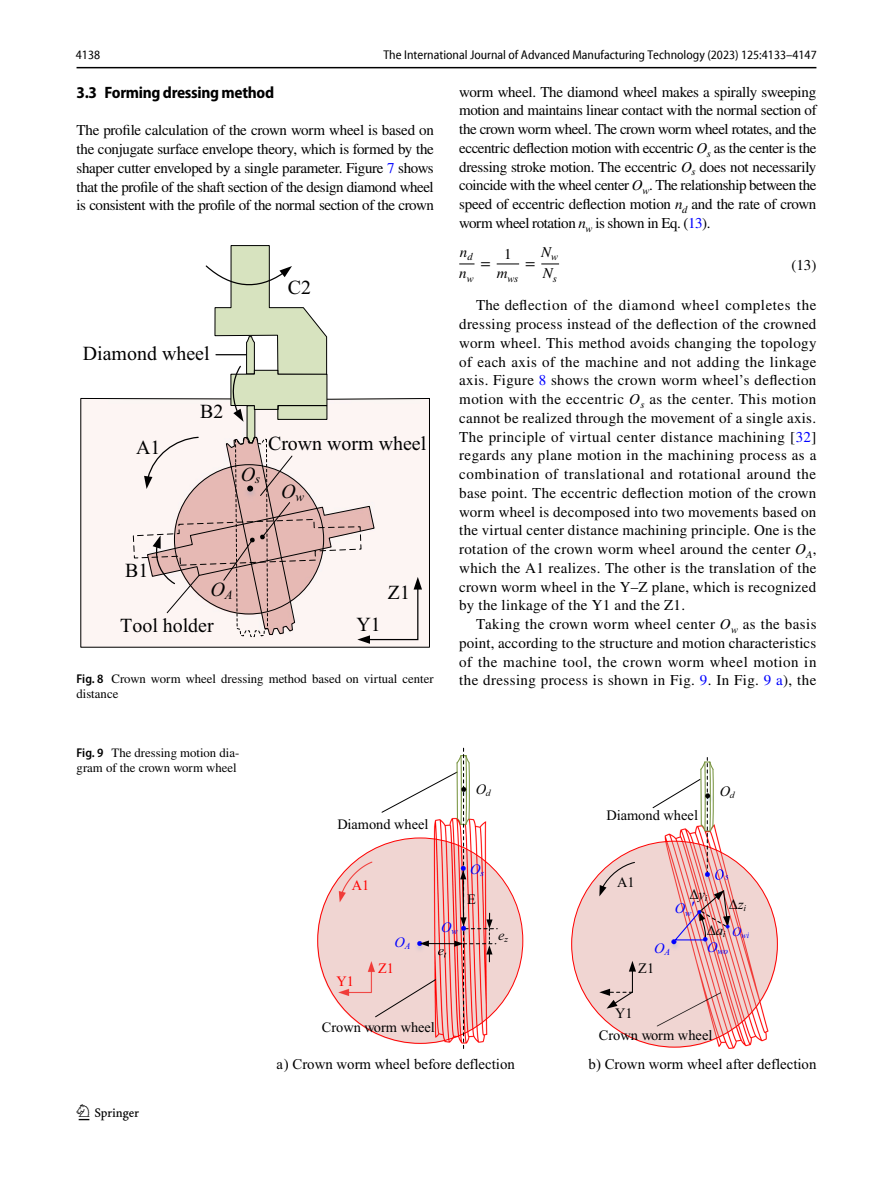
<style>
.page{position:relative;width:893px;height:1187px;background:#fff}
.page>*{position:absolute;margin:0;border:0;box-sizing:border-box;transform-origin:0 0}
.t1{font:22.5px "Springnew Regular 2";color:#000}
.t2{font:19.95px "Times New Roman PSMT9";color:#000}
.t3{font:19.95px "Times New Roman PS Italic MT7";color:#000}
.t4{font:700 semi-condensed 16.5px "Myriad Pro";letter-spacing:-.02em;color:#000}
.t5{font:15px/18.8px "STIX";color:#000;text-align:justify}
.t6{font:15px/21.6px "STIX General Italic 19";color:#000}
.t7{font:15px "STIX Math Regular 13";color:#000}
.t8{font:15px "STIX General Regular 18";color:#000}
.t9{font:14.85px "Times New Roman PSMT8";color:#000}
.t10{font:14.4px "Times New Roman PSMT8";color:#000}
.t11{font:14.4px "Times New Roman PS Italic MT6";color:#00f}
.t12{font:14.4px "Times New Roman PSMT8";color:#f00}
.t13{font:14.4px "Times New Roman PS Italic MT6";color:#000}
.t14{font:12.75px/15px "STIX";color:#000}
.t15{font:semi-condensed 12.75px "Myriad Pro Unic";color:#000}
.t16{font:10.5px "STIX General Italic 19";color:#000}
.t17{font:9.3px "Times New Roman PS Italic MT6";color:#00f}
.t18{font:8.55px "Times New Roman PS Italic MT6";color:#00f}
.s1{color:#00f}
.s2{font-family:"Myriad Pro";font-weight:600;font-stretch:semi-condensed}
.s3{font-style:italic}
.s4{font-family:"Times New Roman PS Italic MT6"}
.s5{font-family:"Times New Roman PSMT8";font-size:16.95px}
</style>
<div class="page">
<hr style="left:77px;top:67px;width:739px;height:1px;background:#000">
<svg style="left:459px;top:263px;width:15px;height:1px"></svg>
<svg style="left:497px;top:263px;width:22px;height:1px"></svg>
<svg style="left:541px;top:263px;width:18px;height:1px"></svg>
<svg style="left:80px;top:398px;width:350px;height:249px"></svg>
<svg style="left:132px;top:245px;width:290px;height:398px"></svg>
<img style="left:318px;top:843px;width:459px;height:205px">
<svg style="left:375px;top:748px;width:122px;height:301px"></svg>
<svg style="left:599px;top:861px;width:37px;height:35px"></svg>
<svg style="left:599px;top:960px;width:37px;height:48px;background:#d8c0bd"></svg>
<svg style="left:671px;top:889px;width:59px;height:55px;background:#d8a4ab"></svg>
<svg style="left:652px;top:757px;width:76px;height:122px"></svg>
<p class="t15" style="left:76px;top:50px;width:26px">4138</p>
<p class="t15" style="left:384px;top:50px;width:435px">The International Journal of Advanced Manufacturing Technology (2023) 125:4133–4147</p>
<p class="t4" style="left:77px;top:83px;width:199px">3.3 Forming dressing method</p>
<p class="t5" style="left:77px;top:122px;width:359px">The profile calculation of the crown worm wheel is based on the conjugate surface envelope theory, which is formed by the shaper cutter enveloped by a single parameter. Figure <span class="s1">7</span> shows that the profile of the shaft section of the design diamond wheel is consistent with the profile of the normal section of the crown</p>
<h2 class="t2" style="left:288px;top:280px;width:25px">C2</h2>
<h2 class="t2" style="left:83px;top:346px;width:128px">Diamond wheel</h2>
<h2 class="t2" style="left:136px;top:440px;width:26px">A1</h2>
<h2 class="t2" style="left:200px;top:404px;width:25px">B2</h2>
<h2 class="t3" style="left:241px;top:460px;width:21px">O<sub>s</sub></h2>
<h2 class="t2" style="left:268px;top:436px;width:160px">Crown worm wheel</h2>
<h2 class="t3" style="left:281px;top:478px;width:24px">O<sub>w</sub></h2>
<h2 class="t2" style="left:125px;top:563px;width:25px">B1</h2>
<h2 class="t3" style="left:210px;top:575px;width:24px">O<sub>A</sub></h2>
<h2 class="t2" style="left:120px;top:618px;width:95px">Tool holder</h2>
<h2 class="t2" style="left:356px;top:617px;width:26px">Y1</h2>
<h2 class="t2" style="left:388px;top:585px;width:24px">Z1</h2>
<p class="t14" style="left:77px;top:671px;width:359px"><span class="s2">Fig. 8</span> Crown worm wheel dressing method based on virtual center distance</p>
<p class="t5" style="left:459px;top:83px;width:359px">worm wheel. The diamond wheel makes a spirally sweeping motion and maintains linear contact with the normal section of the crown worm wheel. The crown worm wheel rotates, and the eccentric deflection motion with eccentric <span class="s3">O</span><sub>s</sub> as the center is the dressing stroke motion. The eccentric <span class="s3">O</span><sub>s</sub> does not necessarily coincide with the wheel center <span class="s3">O</span><sub>w</sub>. The relationship between the speed of eccentric deflection motion <span class="s3">n</span><sub>d</sub> and the rate of crown worm wheel rotation <span class="s3">n</span><sub>w</sub> is shown in Eq. (<span class="s1">13</span>).</p>
<p class="t6" style="left:541px;top:242px;width:19px">N<sub>w<br></sub>N<sub>s</sub></p>
<p class="t8" style="left:504px;top:249px;width:9px">1</p>
<p class="t16" style="left:497px;top:275px;width:23px"><sup>m</sup>ws</p>
<p class="t6" style="left:459px;top:242px;width:16px">n<sub>d </sub>n<sub>w</sub></p>
<p class="t7" style="left:480px;top:257px;width:12px">=</p>
<p class="t7" style="left:525px;top:257px;width:12px">=</p>
<p class="t5" style="left:791px;top:256px;width:26px">(13)</p>
<p class="t5" style="left:459px;top:297px;width:359px;text-indent:17px">The deflection of the diamond wheel completes the dressing process instead of the deflection of the crowned worm wheel. This method avoids changing the topology of each axis of the machine and not adding the linkage axis. Figure <span class="s1">8</span> shows the crown worm wheel’s deflection motion with the eccentric <span class="s3">O</span><sub>s</sub> as the center. This motion cannot be realized through the movement of a single axis.<br>The principle of virtual center distance machining [<span class="s1">32</span>] regards any plane motion in the machining process as a combination of translational and rotational around the base point. The eccentric deflection motion of the crown worm wheel is decomposed into two movements based on the virtual center distance machining principle. One is the rotation of the crown worm wheel around the center <span class="s3">O</span><sub>A</sub>, which the A1 realizes. The other is the translation of the crown worm wheel in the Y–Z plane, which is recognized by the linkage of the Y1 and the Z1.</p>
<p class="t5" style="left:459px;top:615px;width:359px;text-indent:17px">Taking the crown worm wheel center <span class="s3">O</span><sub>w</sub> as the basis point, according to the structure and motion characteristics of the machine tool, the crown worm wheel motion in the dressing process is shown in Fig. <span class="s1">9</span>. In Fig. <span class="s1">9 a</span>), the</p>
<p class="t14" style="left:77px;top:746px;width:164px"><span class="s2">Fig. 9</span> The dressing motion dia&shy;gram of the crown worm wheel</p>
<p class="t10" style="left:337px;top:819px;width:93px">Diamond wheel</p>
<p class="t12" style="left:352px;top:879px;width:19px">A1</p>
<p class="t12" style="left:337px;top:976px;width:19px">Y1</p>
<p class="t11" style="left:395px;top:932px;width:17px">O<sub>A</sub></p>
<p class="t12" style="left:378px;top:962px;width:17px">Z1</p>
<p class="t13" style="left:476px;top:779px;width:16px">O<sub>d</sub></p>
<p class="t11" style="left:441px;top:917px;width:18px">O<sub>w</sub></p>
<p class="t11" style="left:470px;top:858px;width:15px">O<sub>s</sub></p>
<p class="t10" style="left:467px;top:893px;width:10px">E</p>
<p class="t13" style="left:498px;top:925px;width:11px">e<sub>z</sub></p>
<p class="t10" style="left:606px;top:810px;width:93px">Diamond wheel</p>
<p class="t13" style="left:720px;top:780px;width:16px">O<sub>d</sub></p>
<p class="t10" style="left:617px;top:877px;width:19px">A1</p>
<p class="t10" style="left:689px;top:888px;width:19px">Δ<span class="s4">y</span><sub>i</sub></p>
<p class="t11" style="left:675px;top:898px;width:22px">O<sub>w</sub><span class="s5">′</span></p>
<p class="t10" style="left:729px;top:898px;width:19px">Δ<span class="s4">z</span><sub>i</sub></p>
<p class="t11" style="left:654px;top:937px;width:17px">O<sub>A</sub></p>
<p class="t10" style="left:638px;top:963px;width:17px">Z1</p>
<p class="t10" style="left:615px;top:1007px;width:19px">Y1</p>
<p class="t10" style="left:707px;top:924px;width:20px">Δ<span class="s4">a</span><sub>i</sub></p>
<p class="t18" style="left:732px;top:929px;width:19px"><sup>O</sup>wi</p>
<p class="t17" style="left:707px;top:944px;width:23px"><sup>O</sup>wo</p>
<p class="t10" style="left:322px;top:1021px;width:115px">Crown worm wheel</p>
<p class="t10" style="left:599px;top:1030px;width:115px">Crown worm wheel</p>
<h1 class="t1" style="left:79px;top:1104px;width:62px">1 3</h1>
<p class="t9" style="left:276px;top:1058px;width:240px">a) Crown worm wheel before deflection</p>
<p class="t9" style="left:589px;top:1058px;width:229px">b) Crown worm wheel after deflection</p>
</div>
